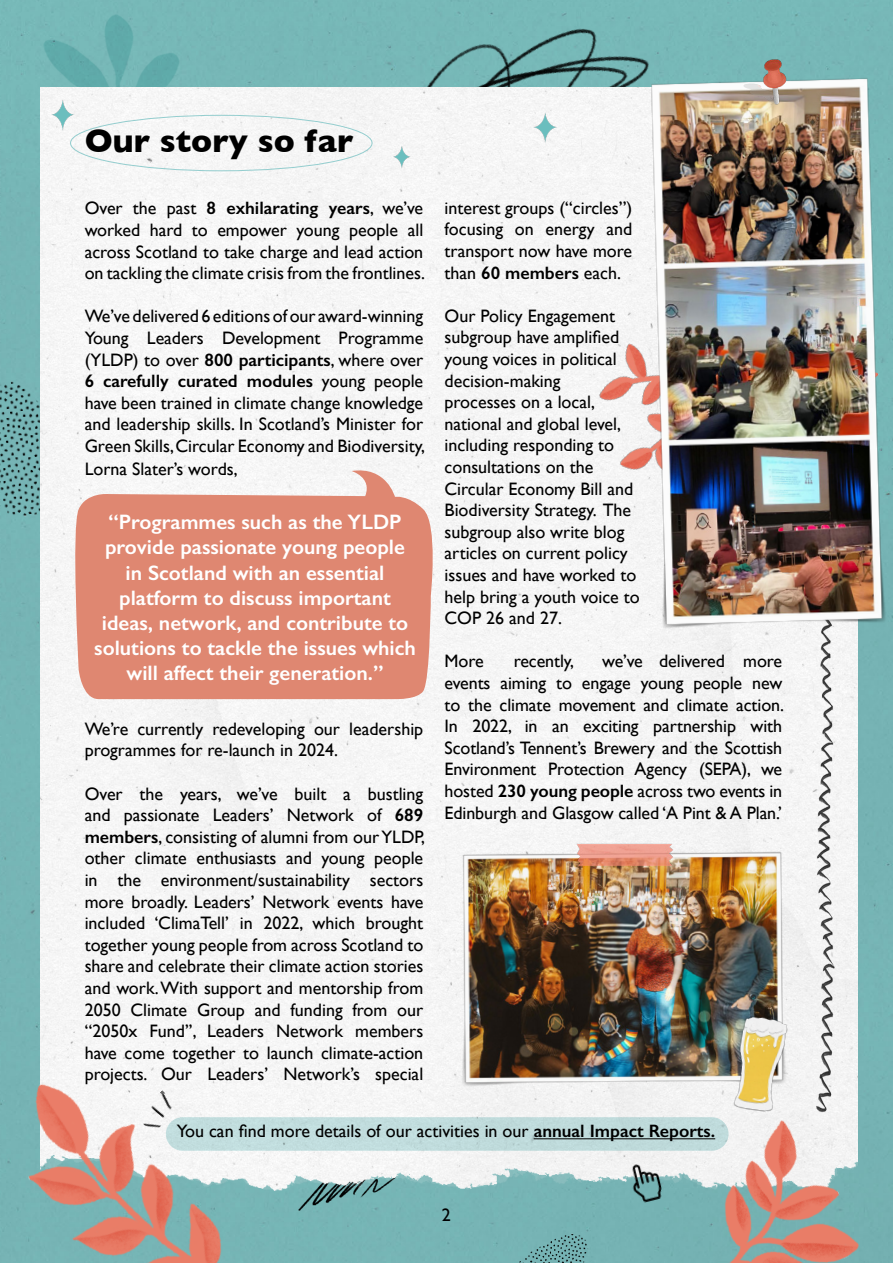
<style>
.page{position:relative;width:893px;height:1263px;background:#76b6b6}
.page>*{position:absolute;margin:0;border:0;box-sizing:border-box;transform-origin:0 0}
.t1{font:700 33px "Gill Sans";color:#000}
.t2{font:600 21px/25.2px "Gill Sans";color:#fff;text-align:center}
.t3{font:18px/21.6px "Gill Sans";color:#000;text-align:justify}
.s1{font-weight:600}
</style>
<div class="page">
<img style="left:0;top:351px;width:40px;height:191px">
<div style="left:301px;top:1198px;width:115px;height:27px;background:#76b5b5"></div>
<img style="left:380px;top:0;width:289px;height:88px">
<img style="left:25px;top:3px;width:214px;height:231px">
<div style="left:857px;top:279px;width:36px;height:448px;background:#76b3b4"></div>
<div style="left:40px;top:88px;width:817px;height:1110px;background:#f5f5f5"></div>
<img style="left:570px;top:303px;width:74px;height:219px">
<div style="left:166px;top:1117px;width:563px;height:34px;background:#c0dcdc;border-radius:17px"></div>
<img style="left:791px;top:633px;width:50px;height:460px">
<img style="left:0;top:995px;width:301px;height:268px">
<img style="left:612px;top:1148px;width:43px;height:60px">
<img style="left:531px;top:109px;width:28px;height:37px">
<img style="left:392px;top:143px;width:21px;height:28px">
<img style="left:49px;top:97px;width:28px;height:36px">
<img style="left:644px;top:71px;width:245px;height:562px">
<svg style="left:71px;top:466px;width:367px;height:234px;fill:#df8771"></svg>
<img style="left:456px;top:845px;width:335px;height:246px">
<hr style="left:534px;top:1138px;width:181px;height:1px;background:#000">
<img style="left:569px;top:835px;width:109px;height:40px">
<img style="left:741px;top:55px;width:50px;height:54px">
<img style="left:655px;top:1093px;width:234px;height:170px">
<img style="left:714px;top:1000px;width:96px;height:124px">
<img style="left:503px;top:1208px;width:99px;height:55px">
<h1 class="t1" style="left:85px;top:115px;width:270px">Our story so far</h1>
<p class="t3" style="left:85px;top:197px;width:342px">Over the past <span class="s1">8 exhilarating years</span>, we’ve worked hard to empower young people all across Scotland to take charge and lead action on tackling the climate crisis from the frontlines.</p>
<p class="t3" style="left:85px;top:305px;width:342px">We’ve delivered 6 editions of our award-winning Young Leaders Development Programme (YLDP) to over <span class="s1">800 participants</span>, where over <span class="s1">6 carefully curated modules</span> young people have been trained in climate change knowledge and leadership skills. In Scotland’s Minister for Green Skills, Circular Economy and Biodiversity,</p>
<p class="t3" style="left:85px;top:458px;width:155px">Lorna Slater’s words,</p>
<p class="t2" style="left:94px;top:509px;width:323px">“Programmes such as the YLDP provide passionate young people in Scotland with an essential platform to discuss important ideas, network, and contribute to solutions to tackle the issues which will affect their generation.”</p>
<p class="t3" style="left:85px;top:718px;width:340px">We’re currently redeveloping our leadership programmes for re-launch in 2024.</p>
<p class="t3" style="left:85px;top:782px;width:342px">Over the years, we’ve built a bustling and passionate Leaders’ Network of <span class="s1">689 members</span>, consisting of alumni from our YLDP, other climate enthusiasts and young people in the environment/sustainability sectors more broadly. Leaders’ Network events have included ‘ClimaTell’ in 2022, which brought together young people from across Scotland to share and celebrate their climate action stories and work. With support and mentorship from 2050 Climate Group and funding from our “2050x Fund’’, Leaders Network members have come together to launch climate-action projects. Our Leaders’ Network’s special</p>
<p class="t3" style="left:445px;top:197px;width:189px">interest groups (“circles”) focusing on energy and transport now have more than <span class="s1">60 members</span> each.</p>
<p class="t3" style="left:445px;top:305px;width:197px;text-align:left">Our Policy Engagement subgroup have amplified young voices in political decision-making<br>processes on a local, national and global level, including responding to consultations on the<br>Circular Economy Bill and<br>Biodiversity Strategy. The subgroup also write blog articles on current policy issues and have worked to help bring a youth voice to<br>COP 26 and 27.</p>
<p class="t3" style="left:445px;top:650px;width:41px">More</p>
<p class="t3" style="left:514px;top:650px;width:62px">recently,</p>
<p class="t3" style="left:445px;top:650px;width:341px;text-indent:158px">we’ve delivered more events aiming to engage young people new to the climate movement and climate action.<br>In 2022, in an exciting partnership with Scotland’s Tennent’s Brewery and the Scottish Environment Protection Agency (SEPA), we hosted <span class="s1">230 young people</span> across two events in Edinburgh and Glasgow called ‘A Pint &amp; A Plan.’</p>
<p class="t3" style="left:177px;top:1120px;width:540px">You can find more details of our activities in our <span class="s1">annual Impact Reports.</span></p>
<p class="t3" style="left:442px;top:1204px;width:10px">2</p>
</div>
